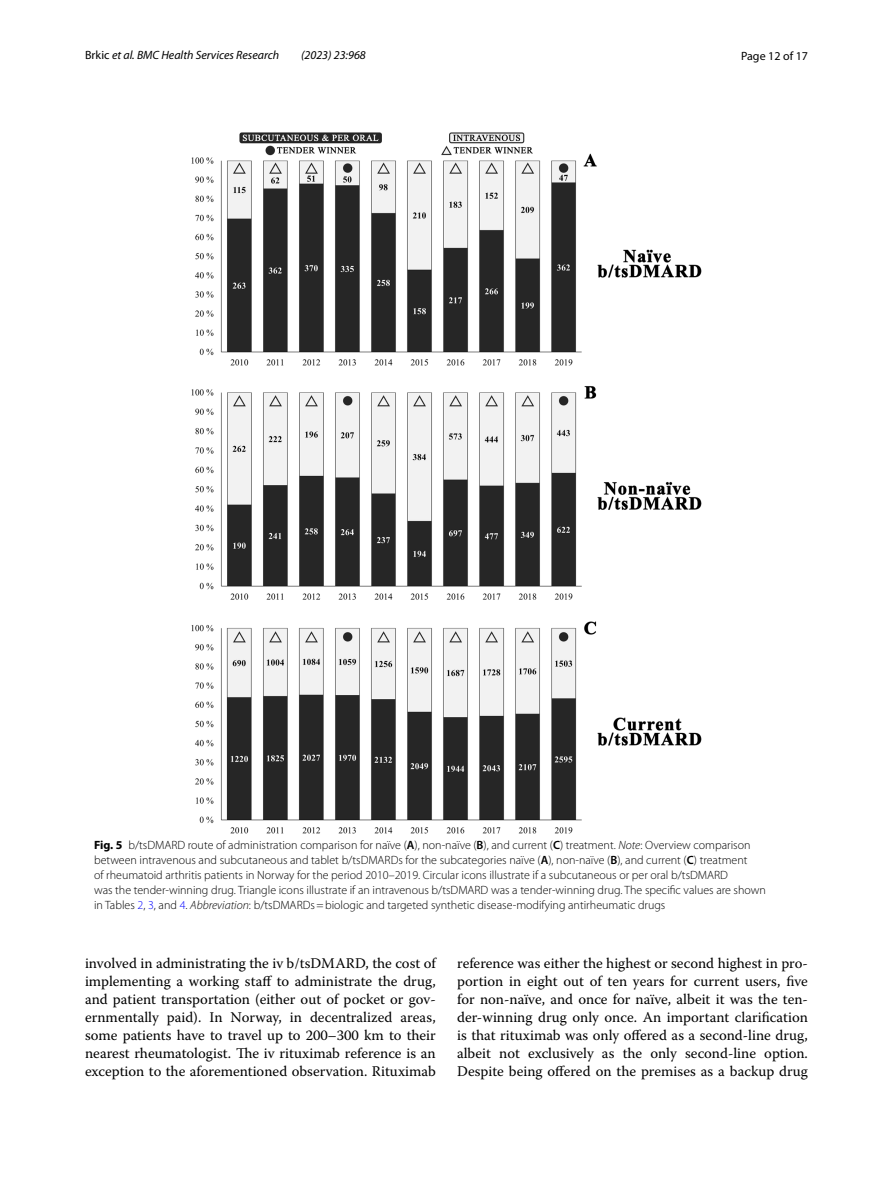
<style>
.page{position:relative;width:893px;height:1187px;background:#fff}
.page>*{position:absolute;margin:0;border:0;box-sizing:border-box;transform-origin:0 0}
.t1{font:14.7px/18px "Warnock Pro";color:#000;text-align:justify}
.t2{font:300 12px/15px "Myriad Pro";color:#000}
.t3{font:italic 12px "Myriad Pro";color:#000}
.t4{font:12px "Myriad Pro";color:#000}
.s1{font-style:normal}
.s2{font-weight:700}
.s3{font-weight:600}
.s4{font-style:italic}
.s5{color:#00f}
</style>
<div class="page">
<img style="left:191px;top:133px;width:511px;height:700px">
<p class="t3" style="left:85px;top:48px;width:196px"><span class="s1">Brkic</span> et al. BMC Health Services Research</p>
<p class="t3" style="left:301px;top:48px;width:66px">(2023) 23:968</p>
<p class="t4" style="left:741px;top:48px;width:68px">Page 12 of 17</p>
<p class="t2" style="left:94px;top:837px;width:673px"><span class="s2">Fig. 5</span> b/tsDMARD route of administration comparison for naïve (<span class="s3">A</span>), non-naïve (<span class="s3">B</span>), and current (<span class="s3">C</span>) treatment. <span class="s4">Note</span>: Overview comparison between intravenous and subcutaneous and tablet b/tsDMARDs for the subcategories naïve (<span class="s3">A</span>), non-naïve (<span class="s3">B</span>), and current (<span class="s3">C</span>) treatment<br>of rheumatoid arthritis patients in Norway for the period 2010–2019. Circular icons illustrate if a subcutaneous or per oral b/tsDMARD<br>was the tender-winning drug. Triangle icons illustrate if an intravenous b/tsDMARD was a tender-winning drug. The specific values are shown in Tables <span class="s5">2</span>, <span class="s5">3</span>, and <span class="s5">4</span>. <span class="s4">Abbreviation</span>: b/tsDMARDs=biologic and targeted synthetic disease-modifying antirheumatic drugs</p>
<p class="t1" style="left:85px;top:953px;width:352px">involved in administrating the iv b/tsDMARD, the cost of implementing a working staff to administrate the drug, and patient transportation (either out of pocket or gov&shy;ernmentally paid). In Norway, in decentralized areas, some patients have to travel up to 200–300 km to their nearest rheumatologist. The iv rituximab reference is an exception to the aforementioned observation. Rituximab</p>
<p class="t1" style="left:457px;top:953px;width:352px">reference was either the highest or second highest in pro&shy;portion in eight out of ten years for current users, five for non-naïve, and once for naïve, albeit it was the ten&shy;der-winning drug only once. An important clarification is that rituximab was only offered as a second-line drug, albeit not exclusively as the only second-line option.<br>Despite being offered on the premises as a backup drug</p>
</div>
